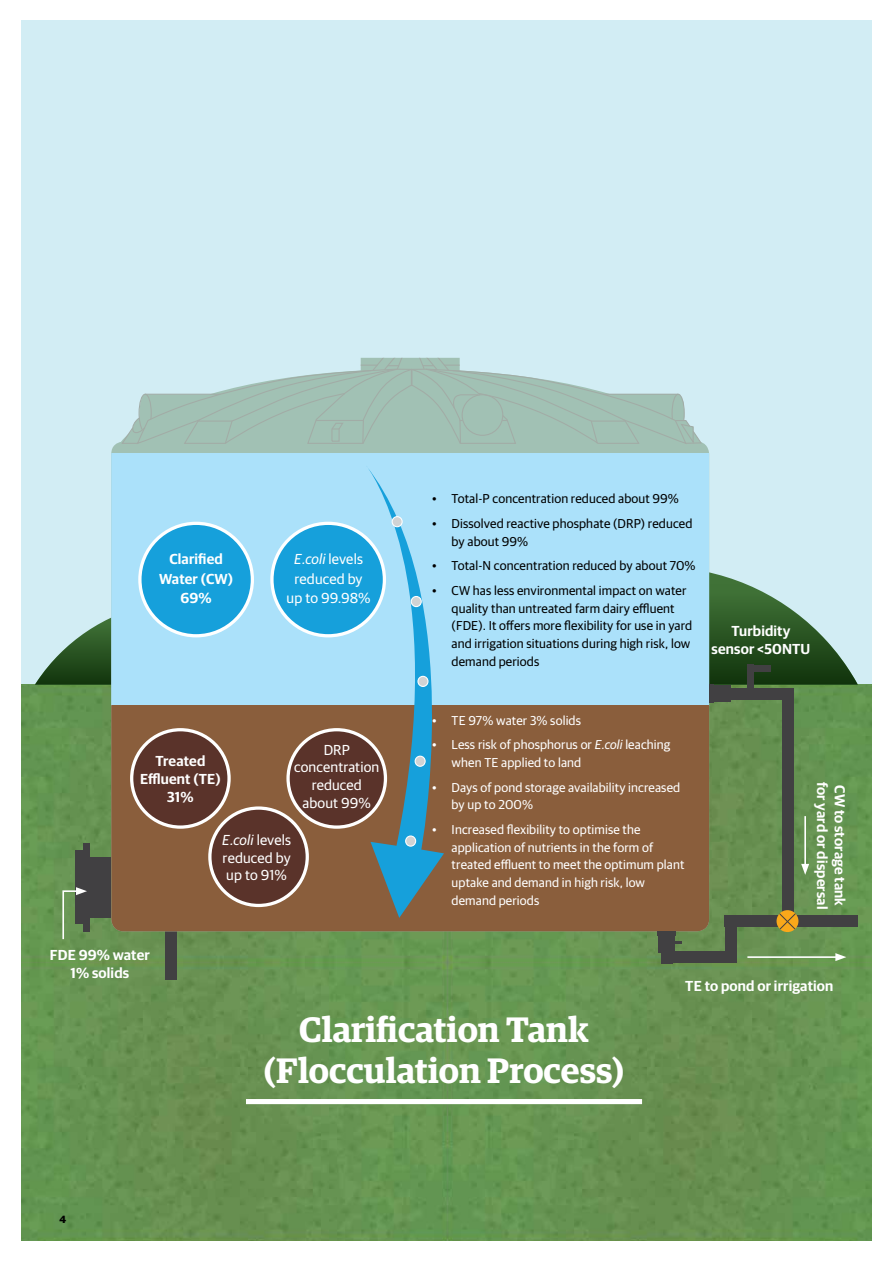
<style>
.page{position:relative;width:893px;height:1263px;background:#fff}
.page>*{position:absolute;margin:0;border:0;box-sizing:border-box;transform-origin:0 0}
.t1{font:600 35.4px/41.2px "Guardian Egyp";color:#fff;text-align:center}
.t2{font:600 14.55px/17.7px "Guardian Sans";letter-spacing:.01em;color:#fff;text-align:center}
.t3{font:14.55px/17.7px "Guardian Sans";letter-spacing:.01em;color:#fff;text-align:center}
.t4{font:12.9px/17.7px "Guardian Sans";letter-spacing:.01em;color:#000}
.t5{font:12.9px/17.7px "Guardian Sans";letter-spacing:.01em;color:#fff}
.t6{font:700 10.5px "Guardian Sans";color:#000}
.s1{font-style:italic}
</style>
<div class="page">
<div style="left:21px;top:20px;width:851px;height:702px;background:#d2edf4"></div>
<img style="left:447px;top:684px;width:425px;height:278px">
<div style="left:21px;top:684px;width:426px;height:279px;background:#659552"></div>
<div style="left:447px;top:962px;width:425px;height:278px;background:#679352"></div>
<div style="left:21px;top:962px;width:426px;height:278px;background:#679351"></div>
<svg style="left:709px;top:567px;width:37px;height:17px"></svg>
<svg style="left:709px;top:584px;width:149px;height:100px"></svg>
<svg style="left:35px;top:617px;width:76px;height:67px"></svg>
<div style="left:165px;top:929px;width:12px;height:51px;background:#414042"></div>
<div style="left:111px;top:453px;width:598px;height:253px;background:#abe1fa"></div>
<div style="left:111px;top:706px;width:598px;height:225px;background:#8a5e3c"></div>
<svg style="left:120px;top:358px;width:583px;height:88px"></svg>
<div style="left:725px;top:915px;width:133px;height:12px;background:#414042"></div>
<div style="left:725px;top:915px;width:11px;height:48px;background:#414042"></div>
<div style="left:661px;top:951px;width:75px;height:12px;background:#414042"></div>
<div style="left:657px;top:931px;width:19px;height:5px;background:#414042"></div>
<div style="left:659px;top:936px;width:16px;height:17px;background:#414042"></div>
<svg style="left:675px;top:941px;width:7px;height:2px"></svg>
<div style="left:89px;top:857px;width:22px;height:60px;background:#414042"></div>
<div style="left:83px;top:843px;width:6px;height:88px;background:#414042"></div>
<div style="left:75px;top:850px;width:8px;height:74px;background:#414042"></div>
<div style="left:709px;top:688px;width:73px;height:12px;background:#414042"></div>
<div style="left:747px;top:665px;width:7px;height:23px;background:#414042"></div>
<div style="left:747px;top:665px;width:23px;height:7px;background:#414042"></div>
<div style="left:782px;top:688px;width:12px;height:234px;background:#414042"></div>
<div style="left:709px;top:684px;width:5px;height:19px;background:#414042"></div>
<div style="left:714px;top:686px;width:17px;height:16px;background:#414042"></div>
<svg style="left:776px;top:910px;width:22px;height:22px"></svg>
<svg style="left:777px;top:911px;width:21px;height:21px"></svg>
<div style="left:246px;top:1099px;width:396px;height:5px;background:#fff"></div>
<hr style="left:804px;top:816px;width:2px;height:50px;background:#fff">
<svg style="left:801px;top:864px;width:8px;height:11px"></svg>
<hr style="left:747px;top:956px;width:91px;height:2px;background:#fff">
<svg style="left:835px;top:953px;width:11px;height:8px"></svg>
<svg style="left:366px;top:468px;width:102px;height:450px"></svg>
<div style="left:392px;top:517px;width:10px;height:10px;background:#d1d3d4;border-radius:50%"></div>
<div style="left:392px;top:516px;width:11px;height:11px;border:1px solid #fff;border-radius:50%"></div>
<div style="left:411px;top:596px;width:10px;height:11px;background:#d1d3d4;border-radius:50%"></div>
<div style="left:411px;top:596px;width:11px;height:11px;border:1px solid #fff;border-radius:50%"></div>
<div style="left:418px;top:676px;width:10px;height:10px;background:#d1d3d4;border-radius:50%"></div>
<div style="left:417px;top:676px;width:11px;height:11px;border:1px solid #fff;border-radius:50%"></div>
<div style="left:415px;top:756px;width:10px;height:10px;background:#d1d3d4;border-radius:50%"></div>
<div style="left:415px;top:756px;width:11px;height:11px;border:1px solid #fff;border-radius:50%"></div>
<div style="left:406px;top:836px;width:10px;height:10px;background:#d1d3d4;border-radius:50%"></div>
<div style="left:405px;top:835px;width:11px;height:12px;border:1px solid #fff;border-radius:50%"></div>
<div style="left:140px;top:523px;width:112px;height:113px;background:#16a0db;border-radius:50%"></div>
<div style="left:138px;top:522px;width:116px;height:115px;border:3px solid #fff;border-radius:50%"></div>
<div style="left:272px;top:523px;width:112px;height:113px;background:#16a0db;border-radius:50%"></div>
<div style="left:270px;top:522px;width:116px;height:115px;border:3px solid #fff;border-radius:50%"></div>
<div style="left:210px;top:808px;width:97px;height:97px;background:#5a332a;border-radius:50%"></div>
<div style="left:208px;top:806px;width:101px;height:101px;border:3px solid #fff;border-radius:50%"></div>
<div style="left:132px;top:730px;width:97px;height:97px;background:#5a332a;border-radius:50%"></div>
<div style="left:130px;top:728px;width:101px;height:101px;border:3px solid #fff;border-radius:50%"></div>
<div style="left:288px;top:730px;width:97px;height:97px;background:#5a332a;border-radius:50%"></div>
<div style="left:286px;top:728px;width:101px;height:101px;border:3px solid #fff;border-radius:50%"></div>
<svg style="left:62px;top:887px;width:25px;height:53px"></svg>
<p class="t2" style="left:159px;top:548px;width:76px;line-height:19.4px">Clarified<br>Water (CW)<br>69%</p>
<p class="t3" style="left:287px;top:549px;width:85px;line-height:19.4px"><span class="s1">E.coli</span> levels reduced by up to 99.98%</p>
<p class="t2" style="left:140px;top:751px;width:82px">Treated<br>Effluent (TE)<br>31%</p>
<p class="t3" style="left:294px;top:739px;width:87px">DRP concentration reduced about 99%</p>
<p class="t2" style="left:50px;top:945px;width:102px">FDE 99% water<br>1% solids</p>
<p class="t3" style="left:222px;top:830px;width:70px;text-align:justify"><span class="s1">E.coli</span> levels reduced by up to 91%</p>
<p class="t4" style="left:432px;top:489px;width:248px">• Total-P concentration reduced about 99%</p>
<p class="t4" style="left:452px;top:514px;width:242px;text-indent:-20px">• Dissolved reactive phosphate (DRP) reduced by about 99%</p>
<p class="t4" style="left:432px;top:556px;width:265px">• Total-N concentration reduced by about 70%</p>
<p class="t4" style="left:452px;top:581px;width:242px;text-indent:-20px">• CW has less environmental impact on water quality than untreated farm dairy effluent (FDE). It offers more flexibility for use in yard and irrigation situations during high risk, low demand periods</p>
<p class="t2" style="left:712px;top:621px;width:100px">Turbidity sensor &lt;50NTU</p>
<p class="t5" style="left:432px;top:710px;width:151px">• TE 97% water 3% solids</p>
<p class="t5" style="left:452px;top:735px;width:220px;text-indent:-20px">• Less risk of phosphorus or <span class="s1">E.coli</span> leaching when TE applied to land</p>
<p class="t5" style="left:452px;top:777px;width:230px;text-indent:-20px">• Days of pond storage availability increased by up to 200%</p>
<p class="t5" style="left:452px;top:820px;width:234px;text-indent:-20px">• Increased flexibility to optimise the application of nutrients in the form of treated effluent to meet the optimum plant uptake and demand in high risk, low demand periods</p>
<p class="t2" style="left:850px;top:782px;width:129px;text-align:left;rotate:90deg">CW to storage tank for yard or dispersal</p>
<p class="t2" style="left:685px;top:976px;width:150px">TE to pond or irrigation</p>
<p class="t6" style="left:60px;top:1212px;width:8px">4</p>
<h1 class="t1" style="left:264px;top:1006px;width:362px">Clarification Tank (Flocculation Process)</h1>
</div>
